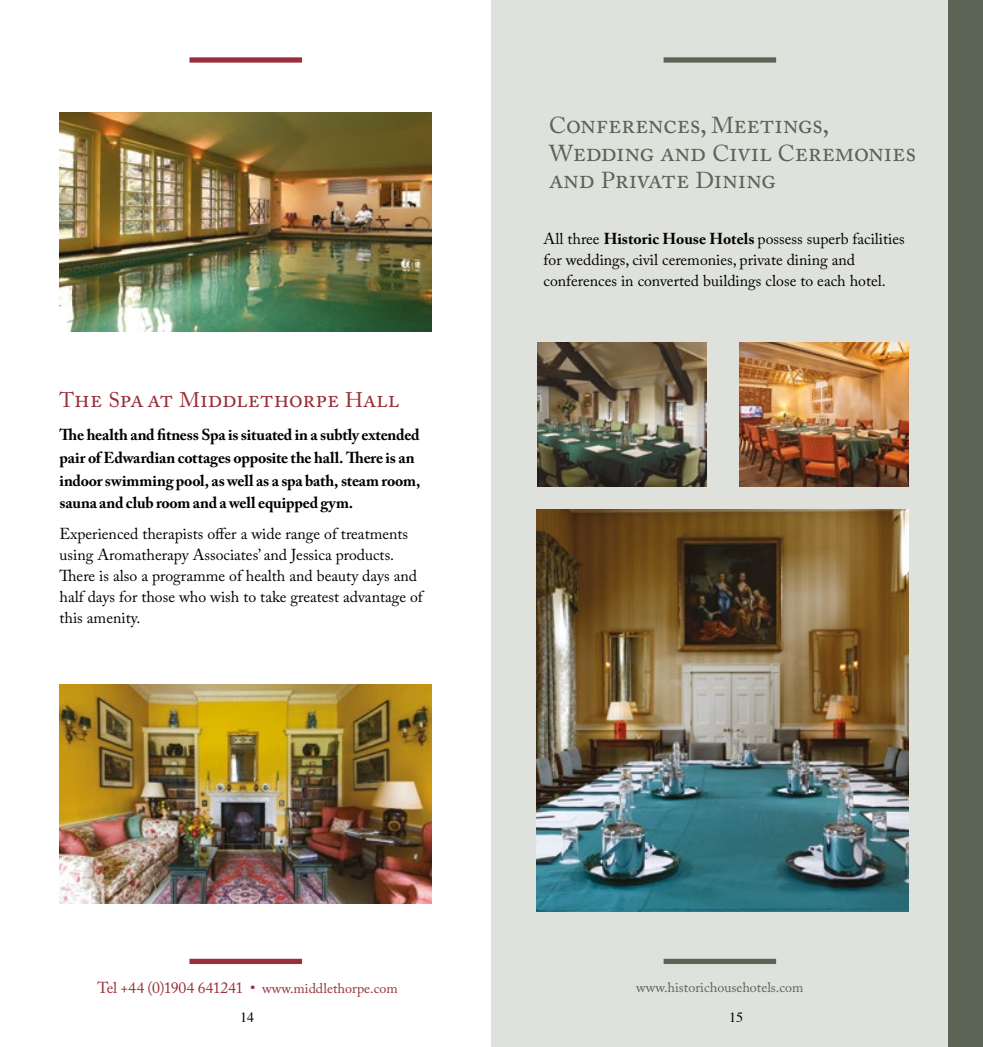
<style>
.page{position:relative;width:983px;height:1047px;background:#fff}
.page>*{position:absolute;margin:0;border:0;box-sizing:border-box;transform-origin:0 0}
.t1{font:26.95px/27.5px "Adobe Caslon Pro";letter-spacing:-.01em;color:#5c6455}
.t2{font:24.5px "Adobe Caslon Pro";letter-spacing:-.005em;color:#992f38}
.t3{font:15.75px/21px "Adobe Caslon Pro";color:#000}
.t4{font:700 15.75px/22.8px "Adobe Caslon Pro";letter-spacing:-.01em;color:#000}
.t5{font:15.75px "Adobe Caslon Pro";letter-spacing:-.005em;color:#992f38}
.t6{font:14px "Adobe Caslon Pro";color:#5c6455}
.t7{font:14px "Times";color:#000}
.s1{font-size:22.93px}
.s2{font-size:21px}
.s3{font-weight:700}
.s4{font-size:14px}
</style>
<div class="page">
<div style="left:491px;top:0;width:491px;height:1047px;background:#dee1dc"></div>
<div style="left:663px;top:958px;width:113px;height:6px;background:#5c6455"></div>
<div style="left:663px;top:57px;width:113px;height:6px;background:#5c6455"></div>
<div style="left:189px;top:958px;width:113px;height:6px;background:#992f38"></div>
<div style="left:189px;top:57px;width:113px;height:6px;background:#992f38"></div>
<img style="left:60px;top:113px;width:372px;height:218px">
<img style="left:60px;top:685px;width:372px;height:218px">
<img style="left:537px;top:342px;width:169px;height:144px">
<img style="left:739px;top:342px;width:169px;height:144px">
<img style="left:536px;top:510px;width:372px;height:401px">
<div style="left:947px;top:0;width:35px;height:1047px;background:#5c6455"></div>
<h1 class="t1" style="left:549px;top:110px;width:369px"><span class="s1">C</span>onferences, <span class="s1">M</span>eetings,<br><span class="s1">W</span>edding and <span class="s1">C</span>ivil <span class="s1">C</span>eremonies and <span class="s1">P</span>rivate <span class="s1">D</span>ining</h1>
<h2 class="t2" style="left:60px;top:384px;width:341px"><span class="s2">T</span>he <span class="s2">S</span>pa at <span class="s2">M</span>iddlethorpe <span class="s2">H</span>all</h2>
<p class="t4" style="left:60px;top:423px;width:362px">The health and fitness Spa is situated in a subtly extended pair of Edwardian cottages opposite the hall. There is an indoor swimming pool, as well as a spa bath, steam room, sauna and club room and a well equipped gym.</p>
<p class="t3" style="left:60px;top:523px;width:366px">Experienced therapists offer a wide range of treatments using Aromatherapy Associates’ and Jessica products.<br>There is also a programme of health and beauty days and half days for those who wish to take greatest advantage of this amenity.</p>
<p class="t3" style="left:543px;top:228px;width:362px">All three <span class="s3">Historic House Hotels</span> possess superb facilities for weddings, civil ceremonies, private dining and conferences in converted buildings close to each hotel.</p>
<p class="t5" style="left:97px;top:978px;width:302px">Tel +44 (0)1904 641241 • <span class="s4">www.middlethorpe.com</span></p>
<p class="t6" style="left:636px;top:978px;width:169px">www.historichousehotels.com</p>
<p class="t7" style="left:240px;top:1004px;width:15px">14</p>
<p class="t7" style="left:728px;top:1004px;width:15px">15</p>
</div>
